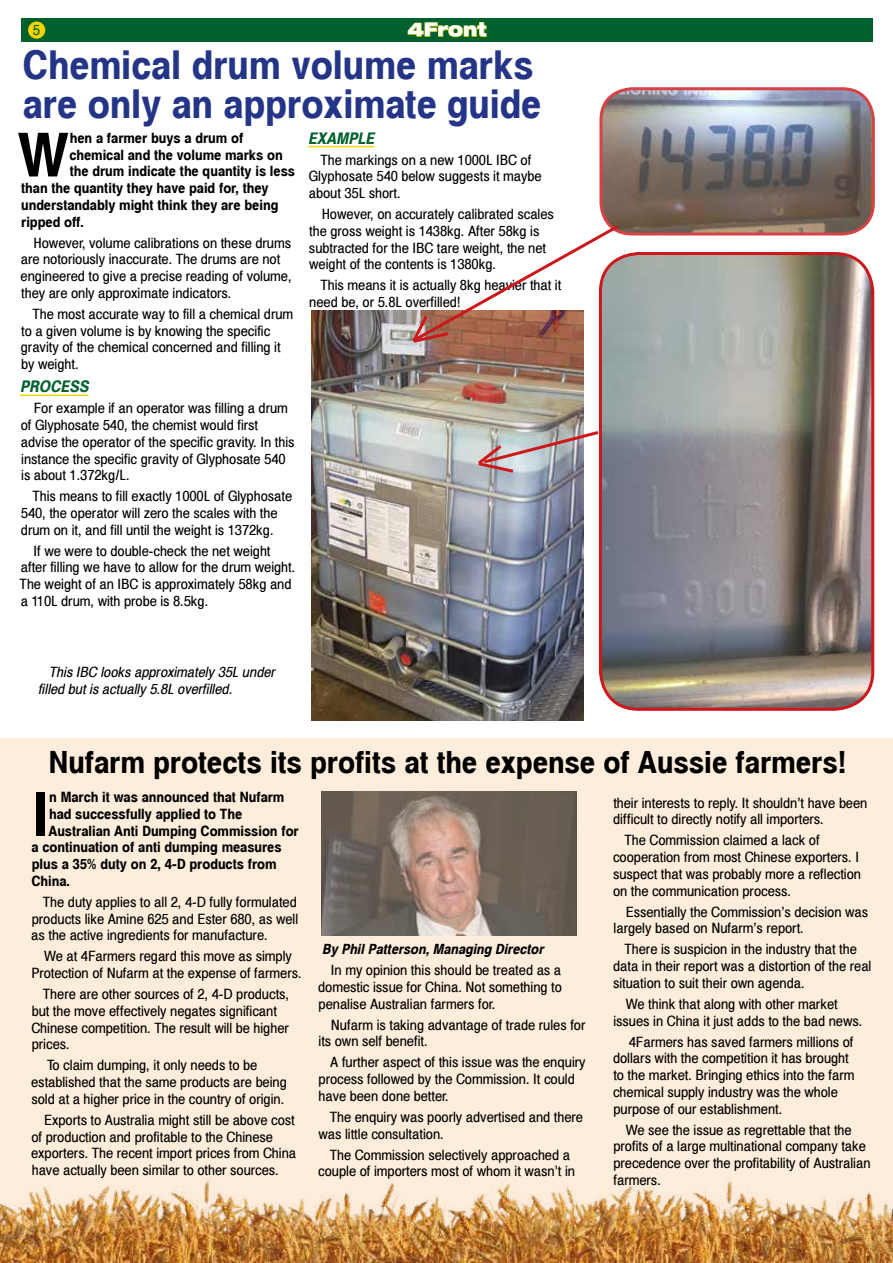
<style>
.page{position:relative;width:893px;height:1263px;background:#fff}
.page>*{position:absolute;margin:0;border:0;box-sizing:border-box;transform-origin:0 0}
.t1{font:700 59.85px "Helv Condensed";color:#000}
.t2{font:700 39px/39px "Helv Condensed";color:#243588}
.t3{font:700 30px "Helv Condensed";color:#000}
.t4{font:900 expanded 18.9px "Helvetica Neue LT Std";color:#fff;scale:.9 1}
.t5{font:italic 700 15.75px "Helv Condensed";color:#00612e}
.t6{font:13.95px/16.8px "Helv Condensed";color:#000}
.t7{font:700 13.95px "Helv Condensed";color:#000}
.t8{font:italic 13.95px/16.8px "Helv Condensed";color:#000}
.t9{font:13.95px "Helv Condensed";color:#00612e}
.t10{font:italic 700 13.8px "Helv Condensed";color:#000}
</style>
<div class="page">
<div style="left:21px;top:18px;width:852px;height:24px;background:#00612e"></div>
<svg style="left:407px;top:22px;width:80px;height:16px"></svg>
<div style="left:28px;top:21px;width:17px;height:18px;background:#f9d500;border-radius:50%"></div>
<hr style="left:20px;top:394px;width:69px;height:2px;background:#f9d500">
<hr style="left:308px;top:146px;width:66px;height:1px;background:#f9d500">
<img style="left:311px;top:311px;width:273px;height:409px">
<img style="left:603px;top:89px;width:269px;height:143px">
<div style="left:599px;top:87px;width:276px;height:149px;border:3px solid #cd171a;border-radius:31px"></div>
<img style="left:601px;top:254px;width:272px;height:455px">
<div style="left:599px;top:252px;width:275px;height:459px;border:3px solid #cd171a;border-radius:38px"></div>
<div style="left:0;top:738px;width:893px;height:485px;background:#feedda"></div>
<img style="left:321px;top:791px;width:255px;height:145px">
<img style="left:0;top:1177px;width:893px;height:86px">
<svg style="left:409px;top:223px;width:212px;height:122px"></svg>
<svg style="left:475px;top:429px;width:127px;height:46px;background:#beb0b3"></svg>
<p class="t9" style="left:33px;top:21px;width:9px">5</p>
<h3 class="t4" style="left:407px;top:17px;width:89px">4Front</h3>
<h2 class="t2" style="left:22px;top:45px;width:520px">Chemical drum volume marks are only an approximate guide</h2>
<h1 class="t1" style="left:17px;top:117px;width:53px">W</h1>
<p class="t7" style="left:70px;top:129px;width:175px">hen a farmer buys a drum of</p>
<p class="t5" style="left:308px;top:128px;width:68px">EXAMPLE</p>
<p class="t6" style="left:309px;top:151px;width:234px;text-indent:12px">The markings on a new 1000L IBC of<br>Glyphosate 540 below suggests it maybe about 35L short.</p>
<p class="t6" style="left:309px;top:205px;width:246px;text-indent:13px">However, on accurately calibrated scales the gross weight is 1438kg. After 58kg is subtracted for the IBC tare weight, the net weight of the contents is 1380kg.</p>
<p class="t6" style="left:309px;top:277px;width:254px;text-indent:11px">This means it is actually 8kg heavier that it need be, or 5.8L overfilled!</p>
<p class="t7" style="left:69px;top:146px;width:215px">chemical and the volume marks on</p>
<p class="t7" style="left:70px;top:163px;width:227px">the drum indicate the quantity is less</p>
<p class="t7" style="left:21px;top:179px;width:249px">than the quantity they have paid for, they</p>
<p class="t7" style="left:21px;top:196px;width:259px">understandably might think they are being</p>
<p class="t7" style="left:21px;top:213px;width:64px">ripped off.</p>
<p class="t6" style="left:21px;top:234px;width:272px;text-indent:13px">However, volume calibrations on these drums are notoriously inaccurate. The drums are not engineered to give a precise reading of volume, they are only approximate indicators.</p>
<p class="t6" style="left:21px;top:305px;width:274px;text-indent:12px">The most accurate way to fill a chemical drum to a given volume is by knowing the specific gravity of the chemical concerned and filling it by weight.</p>
<p class="t5" style="left:20px;top:377px;width:70px">PROCESS</p>
<p class="t6" style="left:21px;top:400px;width:275px;text-indent:13px">For example if an operator was filling a drum of Glyphosate 540, the chemist would first advise the operator of the specific gravity. In this instance the specific gravity of Glyphosate 540 is about 1.372kg/L.</p>
<p class="t6" style="left:21px;top:488px;width:273px;text-indent:12px">This means to fill exactly 1000L of Glyphosate<br>540, the operator will zero the scales with the drum on it, and fill until the weight is 1372kg.</p>
<p class="t6" style="left:20px;top:542px;width:277px;text-indent:14px">If we were to double-check the net weight after filling we have to allow for the drum weight.<br>The weight of an IBC is approximately 58kg and a 110L drum, with probe is 8.5kg.</p>
<p class="t8" style="left:38px;top:663px;width:238px;text-indent:11px">This IBC looks approximately 35L under filled but is actually 5.8L overfilled.</p>
<h3 class="t3" style="left:49px;top:743px;width:799px">Nufarm protects its profits at the expense of Aussie farmers!</h3>
<h1 class="t1" style="left:32px;top:777px;width:17px">I</h1>
<p class="t7" style="left:49px;top:788px;width:237px">n March it was announced that Nufarm</p>
<p class="t7" style="left:49px;top:805px;width:195px">had successfully applied to The</p>
<p class="t7" style="left:48px;top:822px;width:252px">Australian Anti Dumping Commission for</p>
<p class="t7" style="left:31px;top:839px;width:252px">a continuation of anti dumping measures</p>
<p class="t7" style="left:32px;top:855px;width:246px">plus a 35% duty on 2, 4-D products from</p>
<p class="t7" style="left:31px;top:872px;width:40px">China.</p>
<p class="t6" style="left:31px;top:893px;width:269px;text-align:justify;text-indent:12px">The duty applies to all 2, 4-D fully formulated products like Amine 625 and Ester 680, as well as the active ingredients for manufacture.</p>
<p class="t6" style="left:31px;top:948px;width:272px;text-align:center">We at 4Farmers regard this move as simply<br>Protection of Nufarm at the expense of farmers.</p>
<p class="t6" style="left:31px;top:985px;width:259px;text-indent:12px">There are other sources of 2, 4-D products, but the move effectively negates significant Chinese competition. The result will be higher prices.</p>
<p class="t6" style="left:31px;top:1057px;width:257px;text-indent:16px">To claim dumping, it only needs to be established that the same products are being sold at a higher price in the country of origin.</p>
<p class="t6" style="left:31px;top:1111px;width:267px;text-indent:13px">Exports to Australia might still be above cost of production and profitable to the Chinese exporters. The recent import prices from China have actually been similar to other sources.</p>
<p class="t10" style="left:322px;top:941px;width:223px">By Phil Patterson, Managing Director</p>
<p class="t6" style="left:318px;top:961px;width:245px;text-align:justify;text-indent:13px">In my opinion this should be treated as a domestic issue for China. Not something to penalise Australian farmers for.</p>
<p class="t6" style="left:319px;top:1016px;width:268px;text-indent:12px">Nufarm is taking advantage of trade rules for its own self benefit.</p>
<p class="t6" style="left:319px;top:1054px;width:269px;text-indent:12px">A further aspect of this issue was the enquiry process followed by the Commission. It could have been done better.</p>
<p class="t6" style="left:318px;top:1108px;width:266px;text-indent:11px">The enquiry was poorly advertised and there was little consultation.</p>
<p class="t6" style="left:318px;top:1146px;width:258px;text-align:center">The Commission selectively approached a couple of importers most of whom it wasn’t in</p>
<p class="t6" style="left:613px;top:794px;width:256px">their interests to reply. It shouldn’t have been difficult to directly notify all importers.</p>
<p class="t6" style="left:613px;top:832px;width:250px;text-indent:12px">The Commission claimed a lack of cooperation from most Chinese exporters. I suspect that was probably more a reflection on the communication process.</p>
<p class="t6" style="left:614px;top:903px;width:256px;text-indent:12px">Essentially the Commission’s decision was largely based on Nufarm’s report.</p>
<p class="t6" style="left:613px;top:941px;width:260px;text-indent:12px">There is suspicion in the industry that the data in their report was a distortion of the real situation to suit their own agenda.</p>
<p class="t6" style="left:613px;top:995px;width:251px;text-indent:12px">We think that along with other market issues in China it just adds to the bad news.</p>
<p class="t6" style="left:613px;top:1033px;width:243px;text-indent:16px">4Farmers has saved farmers millions of dollars with the competition it has brought to the market. Bringing ethics into the farm chemical supply industry was the whole purpose of our establishment.</p>
<p class="t6" style="left:613px;top:1121px;width:259px;text-indent:12px">We see the issue as regrettable that the profits of a large multinational company take precedence over the profitability of Australian farmers.</p>
</div>
